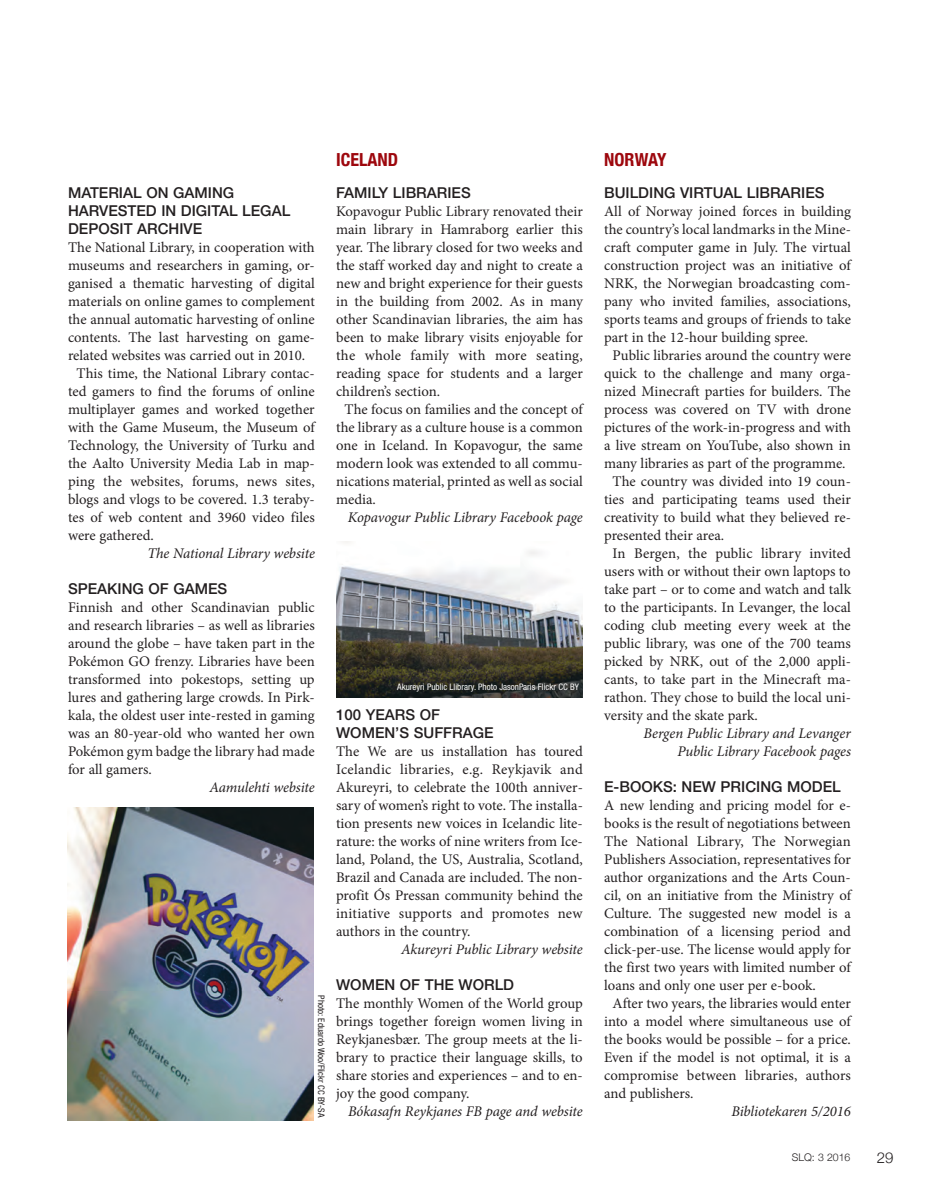
<style>
.page{position:relative;width:936px;height:1191px;background:#fff}
.page>*{position:absolute;margin:0;border:0;box-sizing:border-box;transform-origin:0 0}
.t1{font:700 condensed 18px "Helvetica Neue";color:#9d070d}
.t2{font:500 15px/18px "Helvetica Neue LT Std";color:#231f20}
.t3{font:300 15px "Helvetica Neue";color:#231f20}
.t4{font:14.7px/18px "Minion Pro";color:#231f20;text-align:justify}
.t5{font:italic 14.7px/18px "Minion Pro";letter-spacing:-.01em;color:#231f20;text-align:right}
.t6{font:14.7px "Minion Pro";letter-spacing:.02em;color:#231f20}
.t7{font:300 10.5px "Helvetica Neue";color:#231f20}
.t8{font:condensed 9px "Helvetica Neue LT Std";color:#fff}
.t9{font:condensed 9px "Helvetica Neue LT Std";color:#231f20}
</style>
<div class="page">
<img style="left:67px;top:807px;width:247px;height:313px">
<img style="left:336px;top:542px;width:247px;height:155px">
<p class="t2" style="left:68px;top:184px;width:224px">MATERIAL ON GAMING<br>HARVESTED IN DIGITAL LEGAL<br>DEPOSIT ARCHIVE</p>
<p class="t4" style="left:68px;top:240px;width:248px">The National Library, in cooperation with</p>
<p class="t4" style="left:68px;top:258px;width:248px">museums and researchers in gaming, or-</p>
<p class="t4" style="left:68px;top:276px;width:248px">ganised a thematic harvesting of digital</p>
<p class="t4" style="left:68px;top:294px;width:248px">materials on online games to complement</p>
<p class="t4" style="left:68px;top:312px;width:248px">the annual automatic harvesting of online</p>
<p class="t4" style="left:68px;top:330px;width:248px">contents. The last harvesting on game-</p>
<p class="t4" style="left:68px;top:348px;width:239px">related websites was carried out in 2010.</p>
<p class="t4" style="left:77px;top:366px;width:240px">This time, the National Library contac-</p>
<p class="t4" style="left:68px;top:384px;width:248px">ted gamers to find the forums of online</p>
<p class="t4" style="left:68px;top:402px;width:248px">multiplayer games and worked together</p>
<p class="t4" style="left:68px;top:420px;width:248px">with the Game Museum, the Museum of</p>
<p class="t4" style="left:68px;top:438px;width:248px">Technology, the University of Turku and</p>
<p class="t4" style="left:68px;top:456px;width:248px">the Aalto University Media Lab in map-</p>
<p class="t4" style="left:68px;top:474px;width:248px">ping the websites, forums, news sites,</p>
<p class="t4" style="left:68px;top:492px;width:248px">blogs and vlogs to be covered. 1.3 teraby-</p>
<p class="t4" style="left:68px;top:510px;width:248px">tes of web content and 3960 video files</p>
<p class="t4" style="left:68px;top:528px;width:87px">were gathered.</p>
<p class="t5" style="left:147px;top:546px;width:169px">The National Library website</p>
<p class="t2" style="left:68px;top:580px;width:161px">SPEAKING OF GAMES</p>
<p class="t4" style="left:68px;top:600px;width:248px">Finnish and other Scandinavian public and research libraries – as well as libraries around the globe – have taken part in the Pokémon GO frenzy. Libraries have been transformed into pokestops, setting up lures and gathering large crowds. In Pirk&shy;kala, the oldest user inte-rested in gaming was an 80-year-old who wanted her own Pokémon gym badge the library had made for all gamers.</p>
<p class="t5" style="left:209px;top:780px;width:107px">Aamulehti website</p>
<p class="t9" style="left:324px;top:995px;width:123px;rotate:90deg">Photo: Eduardo Woo/Flickr CC BY-SA</p>
<p class="t1" style="left:336px;top:149px;width:63px">ICELAND</p>
<p class="t2" style="left:336px;top:184px;width:136px">FAMILY LIBRARIES</p>
<p class="t4" style="left:336px;top:204px;width:248px">Kopavogur Public Library renovated their</p>
<p class="t4" style="left:336px;top:222px;width:248px">main library in Hamraborg earlier this</p>
<p class="t4" style="left:336px;top:240px;width:248px">year. The library closed for two weeks and</p>
<p class="t4" style="left:336px;top:258px;width:248px">the staff worked day and night to create a</p>
<p class="t4" style="left:336px;top:276px;width:248px">new and bright experience for their guests</p>
<p class="t4" style="left:336px;top:294px;width:248px">in the building from 2002. As in many</p>
<p class="t4" style="left:336px;top:312px;width:248px">other Scandinavian libraries, the aim has</p>
<p class="t4" style="left:336px;top:330px;width:248px">been to make library visits enjoyable for</p>
<p class="t6" style="left:336px;top:349px;width:248px">the whole family with more seating,</p>
<p class="t4" style="left:336px;top:366px;width:248px">reading space for students and a larger</p>
<p class="t4" style="left:336px;top:384px;width:106px">children’s section.</p>
<p class="t4" style="left:344px;top:402px;width:240px">The focus on families and the concept of</p>
<p class="t4" style="left:336px;top:420px;width:248px">the library as a culture house is a common</p>
<p class="t4" style="left:336px;top:438px;width:248px">one in Iceland. In Kopavogur, the same</p>
<p class="t4" style="left:336px;top:456px;width:248px">modern look was extended to all commu-</p>
<p class="t4" style="left:336px;top:474px;width:248px">nications material, printed as well as social</p>
<p class="t4" style="left:336px;top:492px;width:41px">media.</p>
<p class="t5" style="left:348px;top:510px;width:236px">Kopavogur Public Library Facebook page</p>
<p class="t8" style="left:397px;top:684px;width:183px">Akureyri Public Llibrary. Photo JasonParis Flickr CC BY</p>
<p class="t2" style="left:336px;top:706px;width:159px">100 YEARS OF<br>WOMEN’S SUFFRAGE</p>
<p class="t4" style="left:336px;top:744px;width:248px">The We are us installation has toured Icelandic libraries, e.g. Reykjavik and Akureyri, to celebrate the 100th anniver&shy;sary of women’s right to vote. The installa&shy;tion presents new voices in Icelandic lite&shy;rature: the works of nine writers from Ice&shy;land, Poland, the US, Australia, Scotland, Brazil and Canada are included. The non&shy;profit Ós Pressan community behind the initiative supports and promotes new authors in the country.</p>
<p class="t5" style="left:401px;top:942px;width:183px">Akureyri Public Library website</p>
<p class="t2" style="left:336px;top:976px;width:179px">WOMEN OF THE WORLD</p>
<p class="t4" style="left:336px;top:996px;width:248px">The monthly Women of the World group brings together foreign women living in Reykjanesbær. The group meets at the li&shy;brary to practice their language skills, to share stories and experiences – and to en&shy;joy the good company.</p>
<p class="t5" style="left:348px;top:1104px;width:236px">Bókasafn Reykjanes FB page and website</p>
<p class="t1" style="left:604px;top:149px;width:64px">NORWAY</p>
<p class="t2" style="left:604px;top:184px;width:222px">BUILDING VIRTUAL LIBRARIES</p>
<p class="t4" style="left:604px;top:204px;width:248px">All of Norway joined forces in building</p>
<p class="t4" style="left:604px;top:222px;width:248px">the country’s local landmarks in the Mine-</p>
<p class="t4" style="left:604px;top:240px;width:248px">craft computer game in July. The virtual</p>
<p class="t4" style="left:604px;top:258px;width:248px">construction project was an initiative of</p>
<p class="t4" style="left:604px;top:276px;width:248px">NRK, the Norwegian broadcasting com-</p>
<p class="t4" style="left:604px;top:294px;width:248px">pany who invited families, associations,</p>
<p class="t4" style="left:604px;top:312px;width:248px">sports teams and groups of friends to take</p>
<p class="t4" style="left:604px;top:330px;width:206px">part in the 12-hour building spree.</p>
<p class="t4" style="left:612px;top:348px;width:240px">Public libraries around the country were</p>
<p class="t4" style="left:604px;top:366px;width:248px">quick to the challenge and many orga-</p>
<p class="t4" style="left:604px;top:384px;width:248px">nized Minecraft parties for builders. The</p>
<p class="t4" style="left:604px;top:402px;width:248px">process was covered on TV with drone</p>
<p class="t4" style="left:604px;top:420px;width:248px">pictures of the work-in-progress and with</p>
<p class="t4" style="left:604px;top:438px;width:248px">a live stream on YouTube, also shown in</p>
<p class="t4" style="left:604px;top:456px;width:243px">many libraries as part of the programme.</p>
<p class="t4" style="left:612px;top:474px;width:240px">The country was divided into 19 coun-</p>
<p class="t4" style="left:604px;top:492px;width:248px">ties and participating teams used their</p>
<p class="t4" style="left:604px;top:510px;width:248px">creativity to build what they believed re-</p>
<p class="t4" style="left:604px;top:528px;width:122px">presented their area.</p>
<p class="t4" style="left:612px;top:546px;width:240px">In Bergen, the public library invited</p>
<p class="t4" style="left:604px;top:564px;width:248px">users with or without their own laptops to</p>
<p class="t4" style="left:604px;top:582px;width:248px">take part – or to come and watch and talk</p>
<p class="t4" style="left:604px;top:599px;width:248px">to the participants. In Levanger, the local</p>
<p class="t4" style="left:604px;top:617px;width:248px">coding club meeting every week at the</p>
<p class="t4" style="left:604px;top:635px;width:248px">public library, was one of the 700 teams</p>
<p class="t4" style="left:604px;top:653px;width:248px">picked by NRK, out of the 2,000 appli-</p>
<p class="t4" style="left:604px;top:671px;width:248px">cants, to take part in the Minecraft ma-</p>
<p class="t4" style="left:604px;top:689px;width:248px">rathon. They chose to build the local uni-</p>
<p class="t4" style="left:604px;top:707px;width:155px">versity and the skate park.</p>
<p class="t5" style="left:643px;top:725px;width:209px">Bergen Public Library and Levanger<br>Public Library Facebook pages</p>
<p class="t2" style="left:604px;top:778px;width:238px">E-BOOKS: NEW PRICING MODEL</p>
<p class="t4" style="left:604px;top:798px;width:248px">A new lending and pricing model for e-</p>
<p class="t4" style="left:604px;top:816px;width:248px">books is the result of negotiations between</p>
<p class="t4" style="left:604px;top:834px;width:248px">The National Library, The Norwegian</p>
<p class="t4" style="left:604px;top:852px;width:248px">Publishers Association, representatives for</p>
<p class="t4" style="left:604px;top:870px;width:248px">author organizations and the Arts Coun-</p>
<p class="t4" style="left:604px;top:888px;width:248px">cil, on an initiative from the Ministry of</p>
<p class="t4" style="left:604px;top:906px;width:248px">Culture. The suggested new model is a</p>
<p class="t4" style="left:604px;top:924px;width:248px">combination of a licensing period and</p>
<p class="t4" style="left:604px;top:942px;width:248px">click-per-use. The license would apply for</p>
<p class="t4" style="left:604px;top:960px;width:248px">the first two years with limited number of</p>
<p class="t4" style="left:604px;top:978px;width:213px">loans and only one user per e-book.</p>
<p class="t4" style="left:612px;top:996px;width:240px">After two years, the libraries would enter</p>
<p class="t4" style="left:604px;top:1014px;width:248px">into a model where simultaneous use of</p>
<p class="t4" style="left:604px;top:1032px;width:248px">the books would be possible – for a price.</p>
<p class="t4" style="left:604px;top:1050px;width:248px">Even if the model is not optimal, it is a</p>
<p class="t4" style="left:604px;top:1068px;width:248px">compromise between libraries, authors</p>
<p class="t4" style="left:604px;top:1086px;width:91px">and publishers.</p>
<p class="t5" style="left:731px;top:1104px;width:121px">Bibliotekaren 5/2016</p>
<p class="t7" style="left:791px;top:1151px;width:60px">SLQ: 3 2016</p>
<p class="t3" style="left:876px;top:1148px;width:18px">29</p>
</div>
